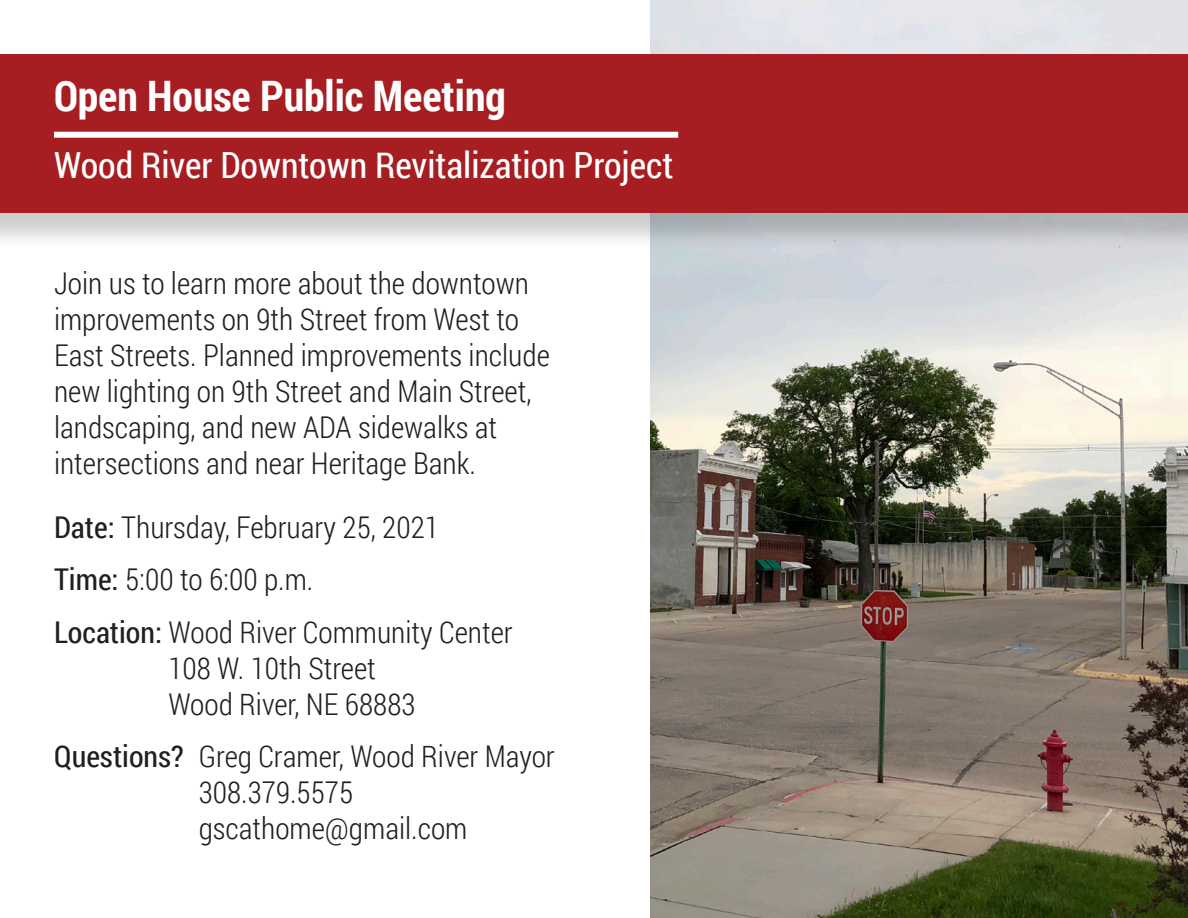
<style>
.page{position:relative;width:1188px;height:918px;background:#fff}
.page>*{position:absolute;margin:0;border:0;box-sizing:border-box;transform-origin:0 0}
.t1{font:700 42px "Roboto Condensed";color:#fff}
.t2{font:36px "Roboto Condensed";color:#fff}
.t3{font:300 30px/36px "Roboto Condensed";color:#231f20}
.t4{font:30px "Roboto Condensed";color:#231f20}
.s1{font-weight:400}
</style>
<div class="page">
<img style="left:650px;top:0;width:538px;height:918px">
<div style="left:0;top:58px;width:1188px;height:192px;background:#231f20;opacity:.22"></div>
<div style="left:0;top:54px;width:1188px;height:158px;background:#a61e21"></div>
<div style="left:54px;top:132px;width:624px;height:6px;background:#fff"></div>
<p class="t1" style="left:54px;top:67px;width:453px">Open House Public Meeting</p>
<p class="t2" style="left:54px;top:141px;width:621px">Wood River Downtown Revitalization Project</p>
<p class="t3" style="left:54px;top:264px;width:497px">Join us to learn more about the downtown improvements on 9th Street from West to East Streets. Planned improvements include new lighting on 9th Street and Main Street, landscaping, and new ADA sidewalks at intersections and near Heritage Bank.</p>
<p class="t3" style="left:54px;top:508px;width:386px"><span class="s1">Date:</span> Thursday, February 25, 2021</p>
<p class="t3" style="left:54px;top:561px;width:261px"><span class="s1">Time:</span> 5:00 to 6:00 p.m.</p>
<p class="t3" style="left:54px;top:613px;width:460px"><span class="s1">Location:</span> Wood River Community Center</p>
<p class="t3" style="left:168px;top:649px;width:209px">108 W. 10th Street</p>
<p class="t3" style="left:168px;top:685px;width:249px">Wood River, NE 68883</p>
<p class="t4" style="left:54px;top:735px;width:131px">Questions?</p>
<p class="t3" style="left:199px;top:737px;width:357px">Greg Cramer, Wood River Mayor</p>
<p class="t3" style="left:199px;top:773px;width:156px">308.379.5575</p>
<p class="t3" style="left:199px;top:809px;width:270px">gscathome@gmail.com</p>
</div>
